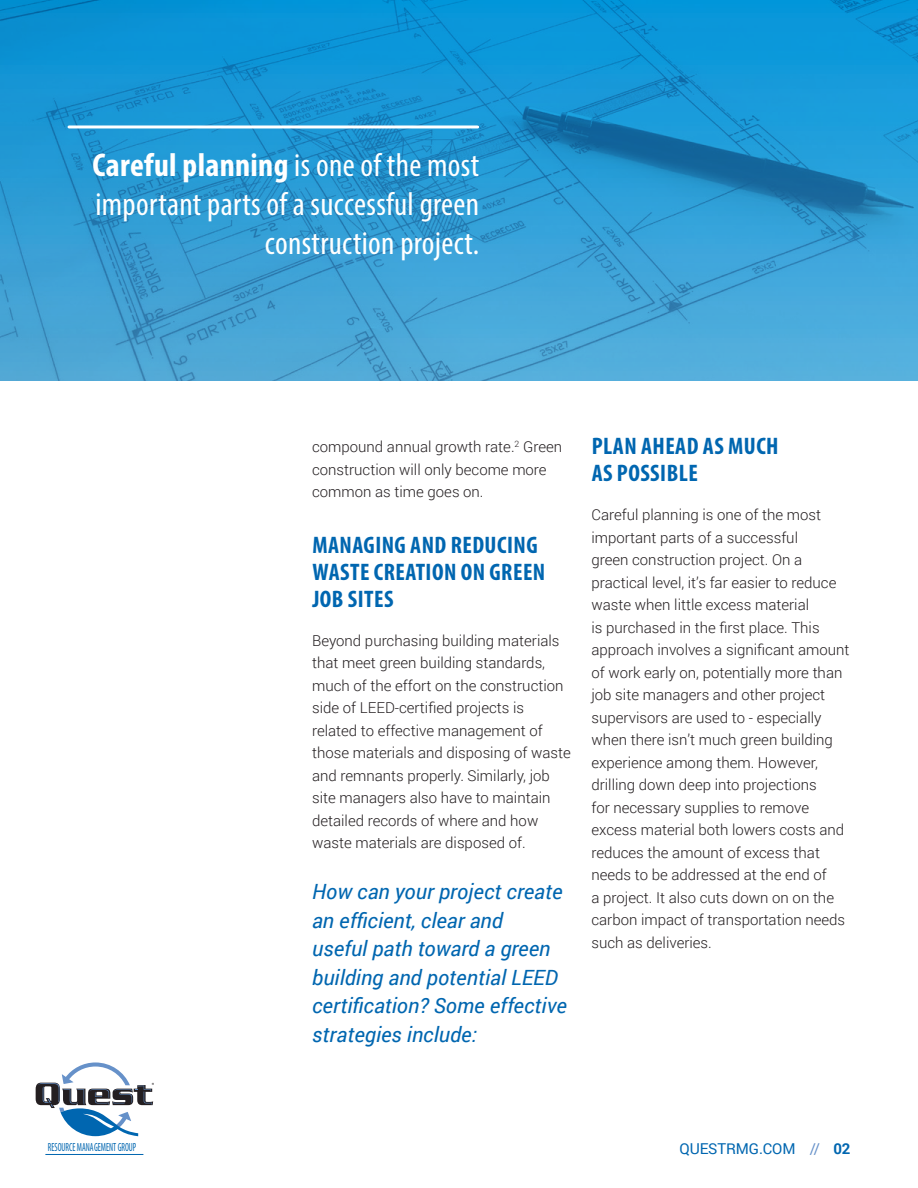
<style>
.page{position:relative;width:918px;height:1188px;background:#fff}
.page>*{position:absolute;margin:0;border:0;box-sizing:border-box;transform-origin:0 0}
.t1{font:condensed 33px/39px "Myriad Pro";letter-spacing:.01em;color:#fff;text-align:right}
.t2{font:700 condensed 24px/27px "Myriad Pro";letter-spacing:.02em;color:#0066b0}
.t3{font:italic 21px/28.5px "Roboto";color:#0066b0}
.t4{font:300 15px/22.5px "Roboto";color:#241f21}
.t5{font:15px "Roboto";letter-spacing:-.01em;color:#0066b0}
.t6{font:condensed 11.85px "Myriad Pro";color:#0066b0;scale:.74 1}
.t7{font:6px "Myriad Pro";color:#241f21}
.s1{font-weight:700}
.s2{color:#6691c9}
</style>
<div class="page">
<svg style="left:36px;top:1062px;width:117px;height:74px"></svg>
<hr style="left:45px;top:1154px;width:98px;height:1px;background:#0066b0">
<svg style="left:0;top:0;width:918px;height:380px;background:#2a9ad3"></svg>
<hr style="left:69px;top:125px;width:409px;height:3px;background:#fff">
<h1 class="t1" style="left:92px;top:145px;width:388px"><span class="s1">Careful planning</span> is one of the most important parts of a successful green construction project.</h1>
<p class="t7" style="left:152px;top:1081px;width:4px">®</p>
<p class="t6" style="left:48px;top:1140px;width:121px">RESOURCE MANAGEMENT GROUP</p>
<p class="t4" style="left:312px;top:435px;width:252px">compound annual growth rate.<sup>2</sup> Green construction will only become more common as time goes on.</p>
<h2 class="t2" style="left:312px;top:531px;width:234px">MANAGING AND REDUCING<br>WASTE CREATION ON GREEN<br>JOB SITES</h2>
<p class="t4" style="left:312px;top:628px;width:260px">Beyond purchasing building materials that meet green building standards, much of the effort on the construction side of LEED-certified projects is related to effective management of those materials and disposing of waste and remnants properly. Similarly, job site managers also have to maintain detailed records of where and how waste materials are disposed of.</p>
<h3 class="t3" style="left:312px;top:877px;width:256px">How can your project create an efficient, clear and<br>useful path toward a green building and potential LEED certification? Some effective strategies include:</h3>
<h2 class="t2" style="left:592px;top:432px;width:188px">PLAN AHEAD AS MUCH<br>AS POSSIBLE</h2>
<p class="t4" style="left:591px;top:503px;width:260px">Careful planning is one of the most important parts of a successful<br>green construction project. On a practical level, it’s far easier to reduce waste when little excess material<br>is purchased in the first place. This approach involves a significant amount of work early on, potentially more than job site managers and other project supervisors are used to - especially when there isn’t much green building experience among them. However, drilling down deep into projections<br>for necessary supplies to remove excess material both lowers costs and reduces the amount of excess that needs to be addressed at the end of<br>a project. It also cuts down on on the carbon impact of transportation needs such as deliveries.</p>
<p class="t5" style="left:680px;top:1138px;width:172px">QUESTRMG.COM <span class="s2">//</span> <span class="s1">02</span></p>
</div>
